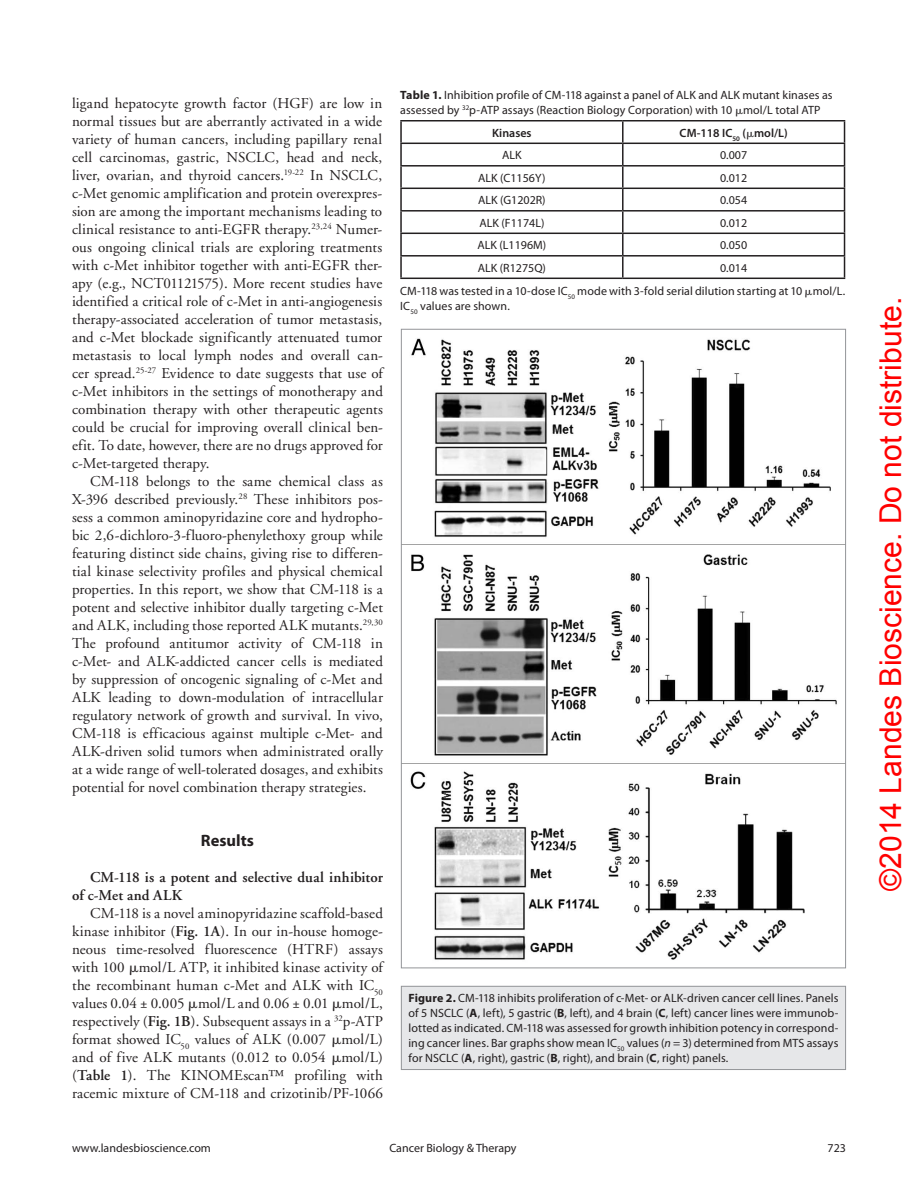
<style>
.page{position:relative;width:918px;height:1188px;background:#fff}
.page>*{position:absolute;margin:0;border:0;box-sizing:border-box;transform-origin:0 0}
.t1{font:30.15px "Arial";color:#f00}
.t2{font:700 16.5px "Myriad Pro";color:#231f20}
.t3{font:15px/18px "Adobe Garamond";letter-spacing:.01em;color:#231f20;text-align:justify}
.t4{font:600 15px/18px "Adobe Garamond";letter-spacing:.005em;color:#231f20}
.t5{font:12px/15px "Myriad Pro";letter-spacing:.005em;color:#231f20}
.t6{font:600 12px "Myriad Pro";color:#231f20}
.s1{font-weight:600}
.s2{font-family:"Universal Std Greekw Math Pi"}
.s3{font-weight:700}
.s4{font-family:"Universal Std Greekw Math Pi";font-weight:400}
.s5{font-style:italic}
</style>
<div class="page">
<hr style="left:400px;top:120px;width:223px;height:2px;background:#231f20">
<hr style="left:400px;top:121px;width:2px;height:22px;background:#231f20">
<hr style="left:623px;top:120px;width:222px;height:2px;background:#231f20">
<hr style="left:622px;top:121px;width:2px;height:22px;background:#231f20">
<hr style="left:400px;top:143px;width:223px;height:1px;background:#231f20">
<hr style="left:400px;top:144px;width:2px;height:21px;background:#231f20">
<hr style="left:623px;top:143px;width:222px;height:1px;background:#231f20">
<hr style="left:622px;top:144px;width:2px;height:21px;background:#231f20">
<hr style="left:400px;top:165px;width:223px;height:2px;background:#231f20">
<hr style="left:400px;top:167px;width:2px;height:21px;background:#231f20">
<hr style="left:623px;top:165px;width:222px;height:2px;background:#231f20">
<hr style="left:622px;top:167px;width:2px;height:21px;background:#231f20">
<hr style="left:400px;top:188px;width:223px;height:1px;background:#231f20">
<hr style="left:400px;top:189px;width:2px;height:21px;background:#231f20">
<hr style="left:623px;top:188px;width:222px;height:1px;background:#231f20">
<hr style="left:622px;top:189px;width:2px;height:21px;background:#231f20">
<hr style="left:400px;top:210px;width:223px;height:2px;background:#231f20">
<hr style="left:400px;top:212px;width:2px;height:21px;background:#231f20">
<hr style="left:623px;top:210px;width:222px;height:2px;background:#231f20">
<hr style="left:622px;top:212px;width:2px;height:21px;background:#231f20">
<hr style="left:400px;top:233px;width:223px;height:1px;background:#231f20">
<hr style="left:400px;top:234px;width:2px;height:21px;background:#231f20">
<hr style="left:623px;top:233px;width:222px;height:1px;background:#231f20">
<hr style="left:622px;top:234px;width:2px;height:21px;background:#231f20">
<hr style="left:400px;top:255px;width:223px;height:2px;background:#231f20">
<hr style="left:400px;top:257px;width:2px;height:21px;background:#231f20">
<hr style="left:623px;top:255px;width:222px;height:2px;background:#231f20">
<hr style="left:622px;top:257px;width:2px;height:21px;background:#231f20">
<svg style="left:844px;top:121px;width:1px;height:157px"></svg>
<hr style="left:400px;top:278px;width:223px;height:1px;background:#231f20">
<hr style="left:623px;top:278px;width:222px;height:1px;background:#231f20">
<img style="left:403px;top:338px;width:441px;height:622px">
<div style="left:401px;top:986px;width:445px;height:84px;background:#e6e7e9"></div>
<div style="left:401px;top:986px;width:445px;height:84px;border:1px solid #939598"></div>
<p class="t3" style="left:72px;top:95px;width:312px">ligand hepatocyte growth factor (HGF) are low in normal tissues but are aberrantly activated in a wide variety of human cancers, including papillary renal cell carcinomas, gastric, NSCLC, head and neck, liver, ovarian, and thyroid cancers.<sup>19-22</sup> In NSCLC, c-Met genomic amplification and protein overexpres&shy;sion are among the important mechanisms leading to clinical resistance to anti-EGFR therapy.<sup>23,24</sup> Numer&shy;ous ongoing clinical trials are exploring treatments with c-Met inhibitor together with anti-EGFR ther&shy;apy (e.g., NCT01121575). More recent studies have identified a critical role of c-Met in anti-angiogenesis therapy-associated acceleration of tumor metastasis, and c-Met blockade significantly attenuated tumor metastasis to local lymph nodes and overall can&shy;cer spread.<sup>25-27</sup> Evidence to date suggests that use of c-Met inhibitors in the settings of monotherapy and combination therapy with other therapeutic agents could be crucial for improving overall clinical ben&shy;efit. To date, however, there are no drugs approved for c-Met-targeted therapy.</p>
<p class="t3" style="left:72px;top:473px;width:312px;text-indent:18px">CM-118 belongs to the same chemical class as X-396 described previously.<sup>28</sup> These inhibitors pos&shy;sess a common aminopyridazine core and hydropho&shy;bic 2,6-dichloro-3-fluoro-phenylethoxy group while featuring distinct side chains, giving rise to differen&shy;tial kinase selectivity profiles and physical chemical properties. In this report, we show that CM-118 is a potent and selective inhibitor dually targeting c-Met and ALK, including those reported ALK mutants.<sup>29,30<br></sup>The profound antitumor activity of CM-118 in c-Met- and ALK-addicted cancer cells is mediated by suppression of oncogenic signaling of c-Met and ALK leading to down-modulation of intracellular regulatory network of growth and survival. In vivo, CM-118 is efficacious against multiple c-Met- and ALK-driven solid tumors when administrated orally at a wide range of well-tolerated dosages, and exhibits potential for novel combination therapy strategies.</p>
<p class="t2" style="left:201px;top:830px;width:55px">Results</p>
<p class="t4" style="left:72px;top:869px;width:312px;text-indent:18px">CM-118 is a potent and selective dual inhibitor of c-Met and ALK</p>
<p class="t3" style="left:72px;top:905px;width:312px;text-indent:18px">CM-118 is a novel aminopyridazine scaffold-based kinase inhibitor (<span class="s1">Fig. 1A</span>). In our in-house homoge&shy;neous time-resolved fluorescence (HTRF) assays with 100 <span class="s2">μ</span>mol/L ATP, it inhibited kinase activity of the recombinant human c-Met and ALK with IC<sub>50 </sub>values 0.04 ± 0.005 <span class="s2">μ</span>mol/L and 0.06 ± 0.01 <span class="s2">μ</span>mol/L, respectively (<span class="s1">Fig. 1B</span>). Subsequent assays in a <sup>32</sup>p-ATP format showed IC<sub>50</sub> values of ALK (0.007 <span class="s2">μ</span>mol/L) and of five ALK mutants (0.012 to 0.054 <span class="s2">μ</span>mol/L) (<span class="s1">Table 1</span>). The KINOMEscan™ profiling with racemic mixture of CM-118 and crizotinib/PF-1066</p>
<p class="t5" style="left:400px;top:87px;width:434px"><span class="s3">Table 1.</span> Inhibition profile of CM-118 against a panel of ALK and ALK mutant kinases as assessed by <sup>32</sup>p-ATP assays (Reaction Biology Corporation) with 10 <span class="s2">μ</span>mol/L total ATP</p>
<p class="t6" style="left:492px;top:125px;width:41px">Kinases</p>
<p class="t6" style="left:680px;top:125px;width:110px">CM-118 IC<sub>50</sub> (<span class="s4">μ</span>mol/L)</p>
<p class="t5" style="left:502px;top:147px;width:21px">ALK</p>
<p class="t5" style="left:720px;top:147px;width:29px">0.007</p>
<p class="t5" style="left:478px;top:170px;width:69px">ALK (C1156Y)</p>
<p class="t5" style="left:720px;top:170px;width:29px">0.012</p>
<p class="t5" style="left:478px;top:192px;width:69px">ALK (G1202R)</p>
<p class="t5" style="left:720px;top:192px;width:29px">0.054</p>
<p class="t5" style="left:479px;top:215px;width:67px">ALK (F1174L)</p>
<p class="t5" style="left:720px;top:215px;width:29px">0.012</p>
<p class="t5" style="left:478px;top:237px;width:70px">ALK (L1196M)</p>
<p class="t5" style="left:720px;top:237px;width:29px">0.050</p>
<p class="t5" style="left:478px;top:260px;width:70px">ALK (R1275Q)</p>
<p class="t5" style="left:400px;top:256px;width:446px;line-height:23.2px;text-indent:320px">0.014<br>CM-118 was tested in a 10-dose IC<sub>50</sub> mode with 3-fold serial dilution starting at 10 <span class="s2">μ</span>mol/L.</p>
<p class="t5" style="left:400px;top:298px;width:111px">IC<sub>50</sub> values are shown.</p>
<p class="t5" style="left:408px;top:991px;width:432px;text-align:justify"><span class="s3">Figure 2.</span> CM-118 inhibits proliferation of c-Met- or ALK-driven cancer cell lines. Panels of 5 NSCLC (<span class="s3">A</span>, left), 5 gastric (<span class="s3">B</span>, left), and 4 brain (<span class="s3">C</span>, left) cancer lines were immunob&shy;lotted as indicated. CM-118 was assessed for growth inhibition potency in correspond&shy;ing cancer lines. Bar graphs show mean IC<sub>50</sub> values (<span class="s5">n</span> = 3) determined from MTS assays for NSCLC (<span class="s3">A</span>, right), gastric (<span class="s3">B</span>, right), and brain (<span class="s3">C</span>, right) panels.</p>
<p class="t5" style="left:72px;top:1140px;width:140px">www.landesbioscience.com</p>
<p class="t5" style="left:389px;top:1140px;width:129px">Cancer Biology &amp; Therapy</p>
<p class="t5" style="left:828px;top:1140px;width:20px">723</p>
<h1 class="t1" style="left:871px;top:891px;width:595px;rotate:-90deg">©2014 Landes Bioscience. Do not distribute.</h1>
</div>
